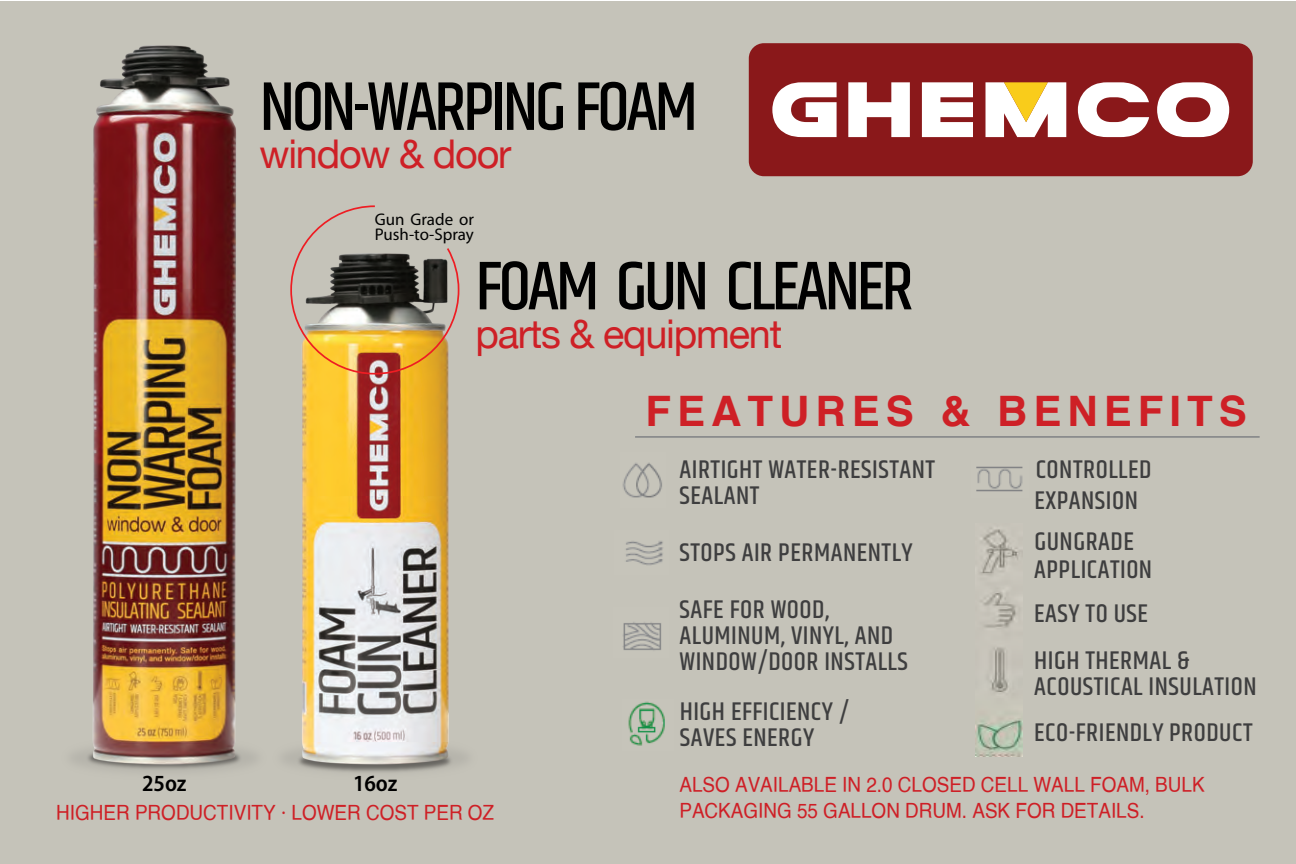
<style>
.page{position:relative;width:1296px;height:864px;background:#fff}
.page>*{position:absolute;margin:0;border:0;box-sizing:border-box;transform-origin:0 0}
.t1{font:500 70px "Khand";letter-spacing:-.05em;color:#000}
.t2{font:700 42px "Helvetica";letter-spacing:.145em;color:#ce2026}
.t3{font:39.6px "Helvetica Neue";letter-spacing:-.03em;color:#ce2026}
.t4{font:500 26px/26px "Khand";letter-spacing:.02em;color:#3e3e3f}
.t5{font:600 semi-condensed 23.2px "Myriad Pro";letter-spacing:-.01em;color:#000}
.t6{font:21px/25.2px "Helvetica";color:#ce1f26;scale:.9 1}
.t7{font:21px "Helvetica";color:#ce2026;scale:.9 1}
.t8{font:17px/15.4px "Myriad Pro";color:#000}
.s1{color:#ce1f26}
</style>
<div class="page">
<div style="left:0;top:2px;width:1296px;height:862px;background:#c5c3b9"></div>
<hr style="left:635px;top:436px;width:625px;height:2px;background:#808285">
<div style="left:749px;top:43px;width:504px;height:133px;background:#8a181a;border-radius:15px"></div>
<svg style="left:772px;top:82px;width:65px;height:55px"></svg>
<svg style="left:848px;top:82px;width:62px;height:55px"></svg>
<svg style="left:922px;top:82px;width:51px;height:55px;background:#f0e3e3"></svg>
<svg style="left:986px;top:82px;width:80px;height:55px;background:#f4e2bf"></svg>
<svg style="left:1078px;top:82px;width:71px;height:55px"></svg>
<svg style="left:1157px;top:82px;width:72px;height:55px"></svg>
<img style="left:73px;top:751px;width:134px;height:20px">
<img style="left:92px;top:45px;width:144px;height:722px">
<img style="left:207px;top:672px;width:29px;height:97px">
<img style="left:229px;top:681px;width:236px;height:92px">
<img style="left:299px;top:375px;width:152px;height:392px">
<svg style="left:290px;top:205px;width:170px;height:170px"></svg>
<img style="left:976px;top:466px;width:47px;height:26px">
<img style="left:976px;top:527px;width:46px;height:230px">
<img style="left:623px;top:463px;width:39px;height:35px">
<img style="left:626px;top:541px;width:37px;height:24px">
<img style="left:623px;top:622px;width:38px;height:29px">
<img style="left:628px;top:701px;width:37px;height:45px">
<h1 class="t1" style="left:260px;top:63px;width:440px">NON-WARPING FOAM</h1>
<h3 class="t3" style="left:260px;top:125px;width:253px">window &amp; door</h3>
<p class="t8" style="left:375px;top:211px;width:101px">Gun Grade or<br>Push-to-Spray</p>
<h1 class="t1" style="left:475px;top:243px;width:440px">FOAM GUN CLEANER</h1>
<h3 class="t3" style="left:475px;top:305px;width:308px">parts &amp; equipment</h3>
<h2 class="t2" style="left:645px;top:378px;width:603px">FEA<span class="s1">T</span>URES &amp; BENEFITS</h2>
<p class="t5" style="left:142px;top:770px;width:46px">25oz</p>
<p class="t5" style="left:353px;top:770px;width:46px">16oz</p>
<p class="t7" style="left:56px;top:796px;width:488px">HIGHER PRODUCTIVITY · LOWER COST PER OZ</p>
<p class="t4" style="left:680px;top:458px;width:257px">AIRTIGHT WATER-RESISTANT<br>SEALANT</p>
<p class="t4" style="left:680px;top:525px;width:235px;line-height:57px">STOPS AIR PERMANENTLY<br>SAFE FOR WOOD,</p>
<p class="t4" style="left:680px;top:624px;width:230px">ALUMINUM, VINYL, AND<br>WINDOW/DOOR INSTALLS</p>
<p class="t4" style="left:680px;top:700px;width:171px">HIGH EFFICIENCY /<br>SAVES ENERGY</p>
<p class="t4" style="left:1034px;top:455px;width:118px;line-height:31.2px">CONTROLLED<br>EXPANSION</p>
<p class="t4" style="left:1034px;top:530px;width:101px">GUNGRADE</p>
<p class="t4" style="left:1034px;top:550px;width:120px;line-height:43.2px">APPLICATION<br>EASY TO USE</p>
<p class="t4" style="left:1034px;top:649px;width:224px">HIGH THERMAL &amp;<br>ACOUSTICAL INSULATION</p>
<p class="t4" style="left:1034px;top:721px;width:220px">ECO-FRIENDLY PRODUCT</p>
<p class="t6" style="left:679px;top:773px;width:585px">ALSO AVAILABLE IN 2.0 CLOSED CELL WALL FOAM, BULK<br>PACKAGING 55 GALLON DRUM. ASK FOR DETAILS.</p>
</div>
